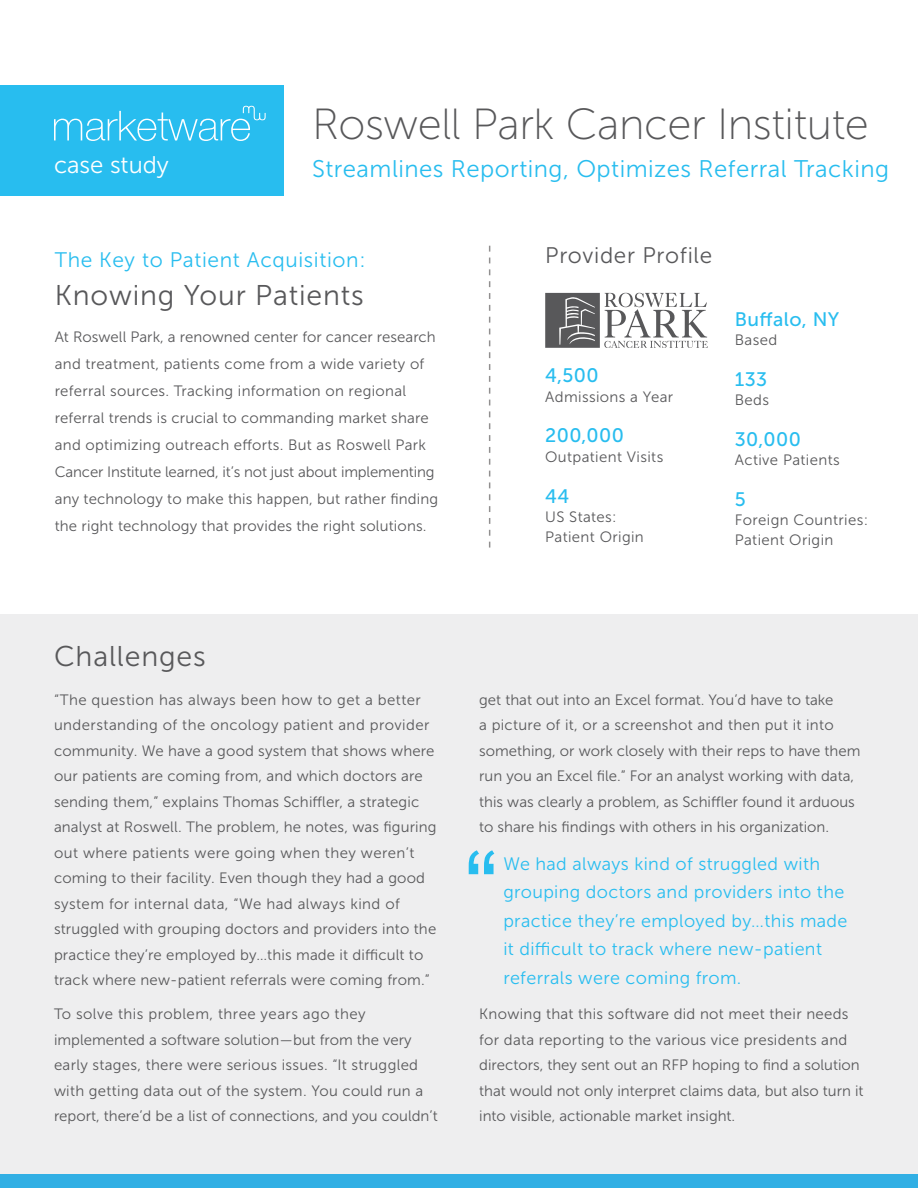
<style>
.page{position:relative;width:918px;height:1188px;background:#fff}
.page>*{position:absolute;margin:0;border:0;box-sizing:border-box;transform-origin:0 0}
.Body{font:102px "Arial";color:#28bdef}
.t1{font:43.5px "Museo Sans 100";letter-spacing:-.01em;color:#58585a}
.Header_-_Large{font:28.5px "Museo Sans 300";letter-spacing:.03em;color:#58585a}
.Medium_Gray{font:24px "Museo Sans 300";letter-spacing:.02em;color:#28bdef}
.Header_-_Large-2{font:24px "Museo Sans 300";color:#fff}
.Header_-_Small_Blue{font:22.5px "Museo Sans 300";letter-spacing:.03em;color:#58585a}
.Header_-_Large-3{font:21px "Museo Sans 300";letter-spacing:.03em;color:#28bdef}
.Medium_Gray-2{font:19.5px "Museo Sans 500";letter-spacing:.02em;color:#28bdef}
.Body-2{font:18px/28.5px "Museo Sans 300";letter-spacing:.02em;color:#28bdef}
.Body-3{font:15px/25.5px "Museo Sans 300";letter-spacing:.01em;color:#58585a}
</style>
<div class="page">
<div style="left:0;top:614px;width:918px;height:574px;background:#eeeeef"></div>
<div style="left:0;top:85px;width:284px;height:111px;background:#28bdef"></div>
<svg style="left:54px;top:106px;width:212px;height:35px"></svg>
<svg style="left:489px;top:246px;width:1px;height:302px"></svg>
<div style="left:0;top:1174px;width:918px;height:14px;background:#31afe4"></div>
<svg style="left:545px;top:292px;width:163px;height:56px"></svg>
<p class="Header_-_Large-2" style="left:54px;top:151px;width:116px">case study</p>
<p class="t1" style="left:312px;top:101px;width:558px">Roswell Park Cancer Institute</p>
<p class="Medium_Gray" style="left:312px;top:156px;width:578px">Streamlines Reporting, Optimizes Referral Tracking</p>
<p class="Header_-_Large-3" style="left:55px;top:249px;width:312px">The Key to Patient Acquisition:</p>
<p class="Header_-_Large" style="left:55px;top:280px;width:311px">Knowing Your Patients</p>
<p class="Body-3" style="left:55px;top:324px;width:385px;line-height:27px">At Roswell Park, a renowned center for cancer research and treatment, patients come from a wide variety of referral sources. Tracking information on regional referral trends is crucial to commanding market share and optimizing outreach efforts. But as Roswell Park Cancer Institute learned, it’s not just about implementing any technology to make this happen, but rather finding the right technology that provides the right solutions.</p>
<p class="Header_-_Small_Blue" style="left:545px;top:243px;width:169px">Provider Profile</p>
<p class="Medium_Gray-2" style="left:545px;top:365px;width:55px">4,500</p>
<p class="Body-3" style="left:545px;top:384px;width:129px">Admissions a Year</p>
<p class="Medium_Gray-2" style="left:545px;top:425px;width:80px">200,000</p>
<p class="Body-3" style="left:545px;top:444px;width:120px">Outpatient Visits</p>
<p class="Medium_Gray-2" style="left:545px;top:485px;width:26px">44</p>
<p class="Body-3" style="left:545px;top:507px;width:100px;line-height:19.5px">US States:<br>Patient Origin</p>
<p class="Medium_Gray-2" style="left:735px;top:308px;width:106px">Buffalo, NY</p>
<p class="Body-3" style="left:735px;top:327px;width:44px">Based</p>
<p class="Medium_Gray-2" style="left:735px;top:368px;width:34px">133</p>
<p class="Body-3" style="left:735px;top:387px;width:36px">Beds</p>
<p class="Medium_Gray-2" style="left:735px;top:428px;width:68px">30,000</p>
<p class="Body-3" style="left:735px;top:447px;width:106px">Active Patients</p>
<p class="Medium_Gray-2" style="left:735px;top:489px;width:12px">5</p>
<p class="Body-3" style="left:735px;top:511px;width:135px;line-height:19.5px">Foreign Countries:<br>Patient Origin</p>
<p class="Header_-_Large" style="left:54px;top:641px;width:153px">Challenges</p>
<p class="Body-3" style="left:54px;top:687px;width:384px">“The question has always been how to get a better understanding of the oncology patient and provider community. We have a good system that shows where our patients are coming from, and which doctors are sending them,” explains Thomas Schiffler, a strategic analyst at Roswell. The problem, he notes, was figuring out where patients were going when they weren’t coming to their facility. Even though they had a good system for internal data, “We had always kind of struggled with grouping doctors and providers into the practice they’re employed by…this made it difficult to track where new-patient referrals were coming from.”</p>
<p class="Body-3" style="left:54px;top:1001px;width:385px">To solve this problem, three years ago they implemented a software solution—but from the very early stages, there were serious issues. “It struggled with getting data out of the system. You could run a report, there’d be a list of connections, and you couldn’t</p>
<p class="Body-3" style="left:479px;top:687px;width:383px">get that out into an Excel format. You’d have to take<br>a picture of it, or a screenshot and then put it into something, or work closely with their reps to have them run you an Excel file.” For an analyst working with data, this was clearly a problem, as Schiffler found it arduous to share his findings with others in his organization.</p>
<p class="Body" style="left:465px;top:822px;width:35px">“</p>
<p class="Body-2" style="left:503px;top:849px;width:346px">We had always kind of struggled with grouping doctors and providers into the practice they’re employed by…this made it difficult to track where new-patient referrals were coming from.</p>
<p class="Body-3" style="left:479px;top:1001px;width:386px">Knowing that this software did not meet their needs for data reporting to the various vice presidents and directors, they sent out an RFP hoping to find a solution that would not only interpret claims data, but also turn it into visible, actionable market insight.</p>
</div>
